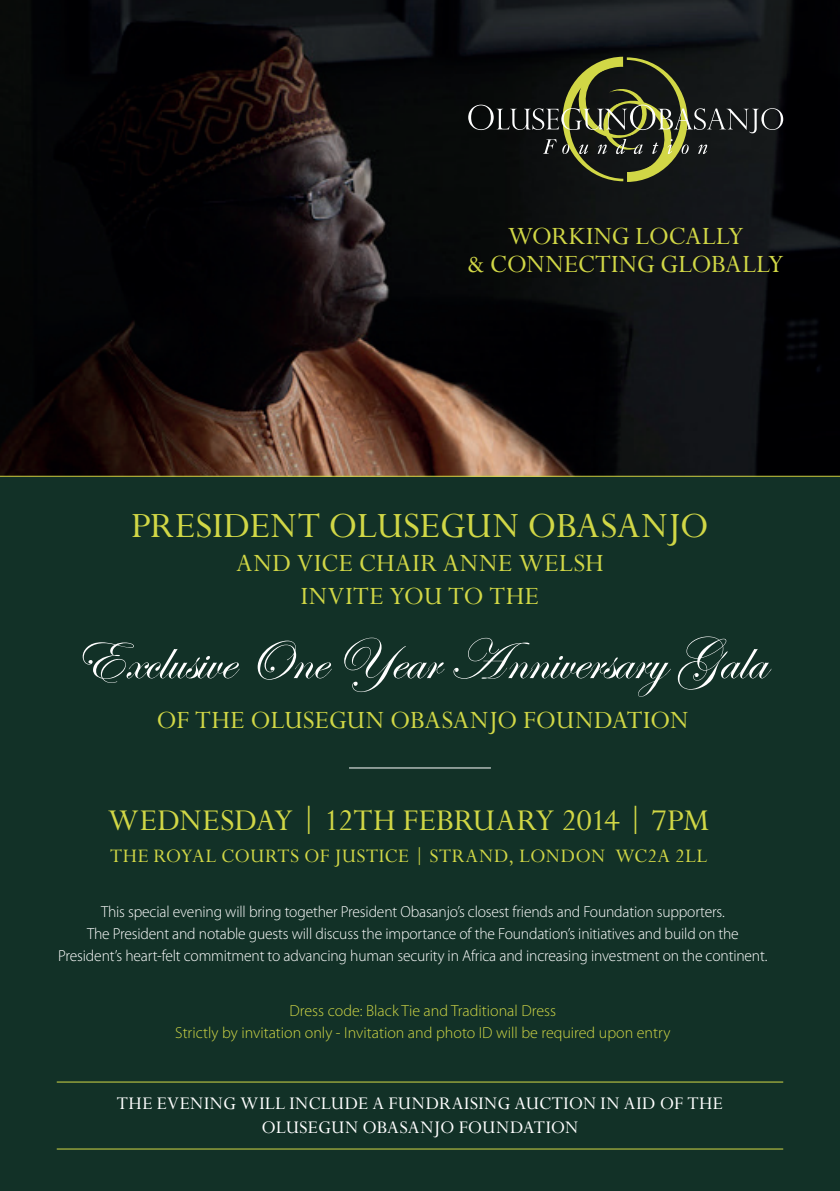
<style>
.page{position:relative;width:840px;height:1191px;background:#fff}
.page>*{position:absolute;margin:0;border:0;box-sizing:border-box;transform-origin:0 0}
.t1{font:58px "Edwardian Script ITC";letter-spacing:-.005em;color:#fff}
.t2{font:40px "Perpetua";letter-spacing:-.005em;color:#d1d746}
.t3{font:34px "Perpetua";color:#d1d746}
.t4{font:28px/28px "Perpetua";color:#d1d746;text-align:center}
.t5{font:21.6px "Perpetua";letter-spacing:.02em;color:#d1d746}
.t6{font:20px/24px "Perpetua";letter-spacing:.015em;color:#fff;text-align:center}
.t7{font:300 16px/22px "Myriad Pro";letter-spacing:-.01em;color:#fff;text-align:center}
.t8{font:300 16px/22px "Myriad Pro";color:#d1d746;text-align:center}
</style>
<div class="page">
<div style="left:0;top:0;width:839px;height:1191px;background:#123127"></div>
<img style="left:0;top:0;width:839px;height:476px">
<svg style="left:468px;top:57px;width:314px;height:125px"></svg>
<hr style="left:57px;top:1081px;width:725px;height:1px;background:#d1d746">
<hr style="left:0;top:476px;width:839px;height:1px;background:#d1d746">
<hr style="left:57px;top:1148px;width:725px;height:1px;background:#d1d746">
<hr style="left:349px;top:767px;width:141px;height:1px;background:#fff">
<h3 class="t4" style="left:467px;top:223px;width:318px">WORKING LOCALLY<br>&amp; CONNECTING GLOBALLY</h3>
<h2 class="t2" style="left:131px;top:505px;width:579px">PRESIDENT OLUSEGUN OBASANJO</h2>
<h3 class="t4" style="left:236px;top:547px;width:369px;line-height:33.6px">AND VICE CHAIR ANNE WELSH<br>INVITE YOU TO THE</h3>
<h1 class="t1" style="left:74px;top:628px;width:693px">Exclusive One Year Anniversary Gala</h1>
<h3 class="t4" style="left:156px;top:707px;width:533px">OF THE OLUSEGUN OBASANJO FOUNDATION</h3>
<h3 class="t3" style="left:108px;top:803px;width:602px">WEDNESDAY | 12TH FEBRUARY 2014 | 7PM</h3>
<h3 class="t5" style="left:110px;top:845px;width:598px">THE ROYAL COURTS OF JUSTICE | STRAND, LONDON WC2A 2LL</h3>
<p class="t7" style="left:58px;top:900px;width:710px">This special evening will bring together President Obasanjo’s closest friends and Foundation supporters.<br>The President and notable guests will discuss the importance of the Foundation’s initiatives and build on the<br>President’s heart-felt commitment to advancing human security in Africa and increasing investment on the continent.</p>
<p class="t8" style="left:175px;top:999px;width:496px">Dress code: Black Tie and Traditional Dress<br>Strictly by invitation only - Invitation and photo ID will be required upon entry</p>
<p class="t6" style="left:117px;top:1092px;width:607px">THE EVENING WILL INCLUDE A FUNDRAISING AUCTION IN AID OF THE<br>OLUSEGUN OBASANJO FOUNDATION</p>
</div>
